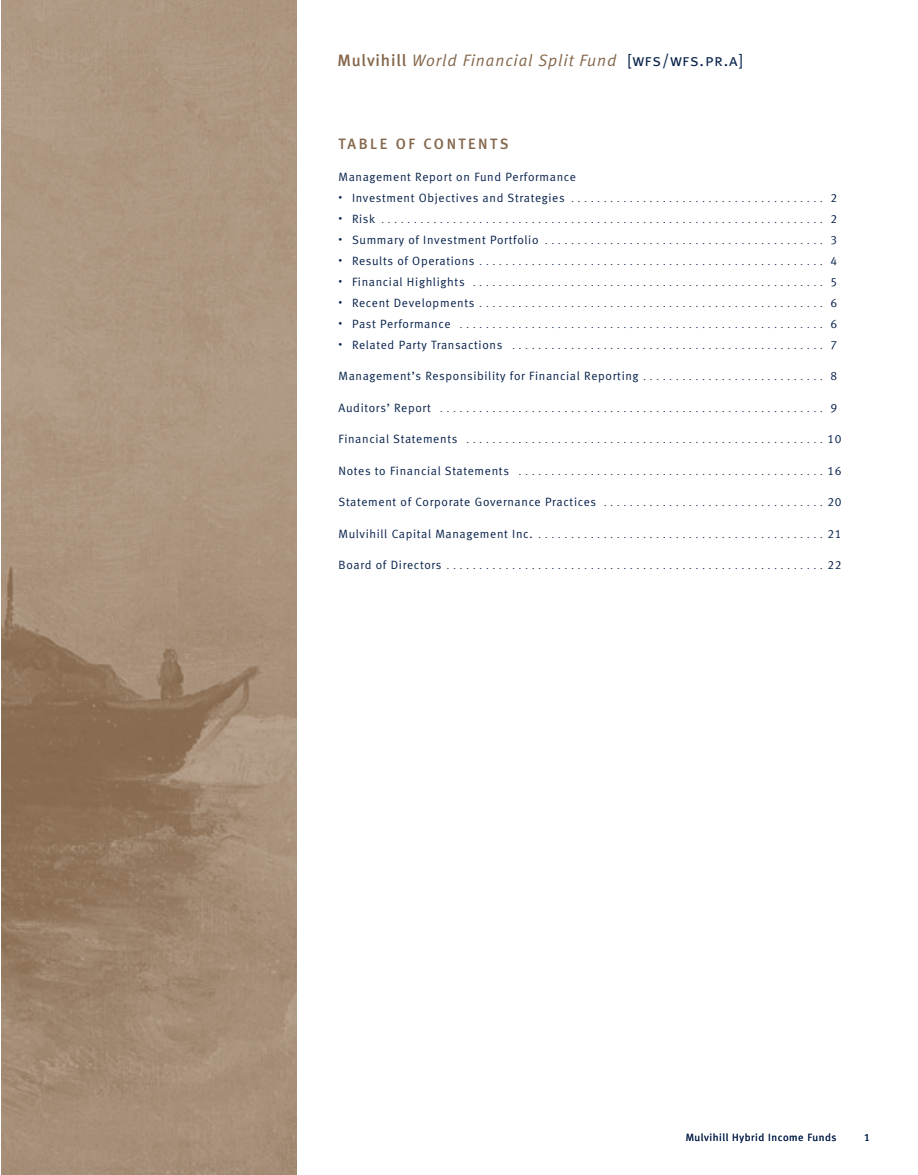
<style>
.page{position:relative;width:918px;height:1175px;background:#fff}
.page>*{position:absolute;margin:0;border:0;box-sizing:border-box;transform-origin:0 0}
.t1{font:italic 16.5px "Meta Normal LF";letter-spacing:.055em;color:#84664b}
.t2{font:15px "Meta Medium LF";letter-spacing:.17em;color:#84664b}
.t3{font:12px "Meta Normal LF";letter-spacing:.055em;color:#07214b}
.t4{font:10.5px "Meta Normal LF";letter-spacing:.055em;color:#07214b}
.t5{font:9px "Meta Normal LF";color:#07214b}
.s1{font-family:"Meta";font-weight:500;font-style:normal}
.s2{font-family:"Meta Normal LF Caps";font-style:normal;color:#07214b}
.s3{font-size:12px}
.s4{font-size:9px}
</style>
<div class="page">
<img style="left:1px;top:0;width:296px;height:1174px">
<h1 class="t1" style="left:338px;top:55px;width:407px"><span class="s1">Mulvihill</span> World Financial Split Fund <span class="s2">[wfs/wfs.pr.a]</span></h1>
<h2 class="t2" style="left:339px;top:139px;width:171px">TABLE OF CONTENTS</h2>
<h3 class="t3" style="left:339px;top:172px;width:239px">Management Report on Fund Performance</h3>
<p class="t5" style="left:339px;top:195px;width:500px"><sup>•</sup> <span class="s3">InvestmentObjectivesandStrategies</span> ....................................... <span class="s3">2</span></p>
<p class="t5" style="left:339px;top:216px;width:500px"><sup>•</sup> <span class="s3">Risk</span> .................................................................... <span class="s3">2</span></p>
<p class="t5" style="left:339px;top:237px;width:500px"><sup>•</sup> <span class="s3">SummaryofInvestmentPortfolio</span> ........................................... <span class="s3">3</span></p>
<p class="t5" style="left:339px;top:258px;width:500px"><sup>•</sup> <span class="s3">ResultsofOperations</span> ..................................................... <span class="s3">4</span></p>
<p class="t5" style="left:339px;top:279px;width:500px"><sup>•</sup> <span class="s3">FinancialHighlights</span> ...................................................... <span class="s3">5</span></p>
<p class="t5" style="left:339px;top:300px;width:500px"><sup>•</sup> <span class="s3">RecentDevelopments</span> ..................................................... <span class="s3">6</span></p>
<p class="t5" style="left:339px;top:321px;width:500px"><sup>•</sup> <span class="s3">PastPerformance</span> ........................................................ <span class="s3">6</span></p>
<p class="t5" style="left:339px;top:342px;width:500px"><sup>•</sup> <span class="s3">RelatedPartyTransactions</span> ................................................ <span class="s3">7</span></p>
<h3 class="t3" style="left:339px;top:372px;width:500px">Management’s Responsibility for Financial Reporting <span class="s4">. . . . . . . . . . . . . . . . . . . . . . . . . . . .</span> 8</h3>
<p class="t5" style="left:339px;top:405px;width:500px"><span class="s3">Auditors’Report</span> ........................................................... <span class="s3">9</span></p>
<p class="t5" style="left:339px;top:437px;width:505px"><span class="s3">FinancialStatements</span> .......................................................<span class="s3">10</span></p>
<p class="t5" style="left:339px;top:468px;width:505px"><span class="s3">NotestoFinancialStatements</span> ...............................................<span class="s3">16</span></p>
<h3 class="t3" style="left:339px;top:498px;width:505px">StatementofCorporateGovernancePractices <span class="s4">..................................</span> 20</h3>
<p class="t5" style="left:339px;top:531px;width:505px"><span class="s3">MulvihillCapitalManagementInc.</span> ............................................<span class="s3">21</span></p>
<p class="t5" style="left:339px;top:563px;width:505px"><span class="s3">BoardofDirectors</span> ..........................................................<span class="s3">22</span></p>
<p class="t4" style="left:686px;top:1134px;width:152px">Mulvihill Hybrid Income Funds</p>
<p class="t4" style="left:864px;top:1134px;width:7px">1</p>
</div>
